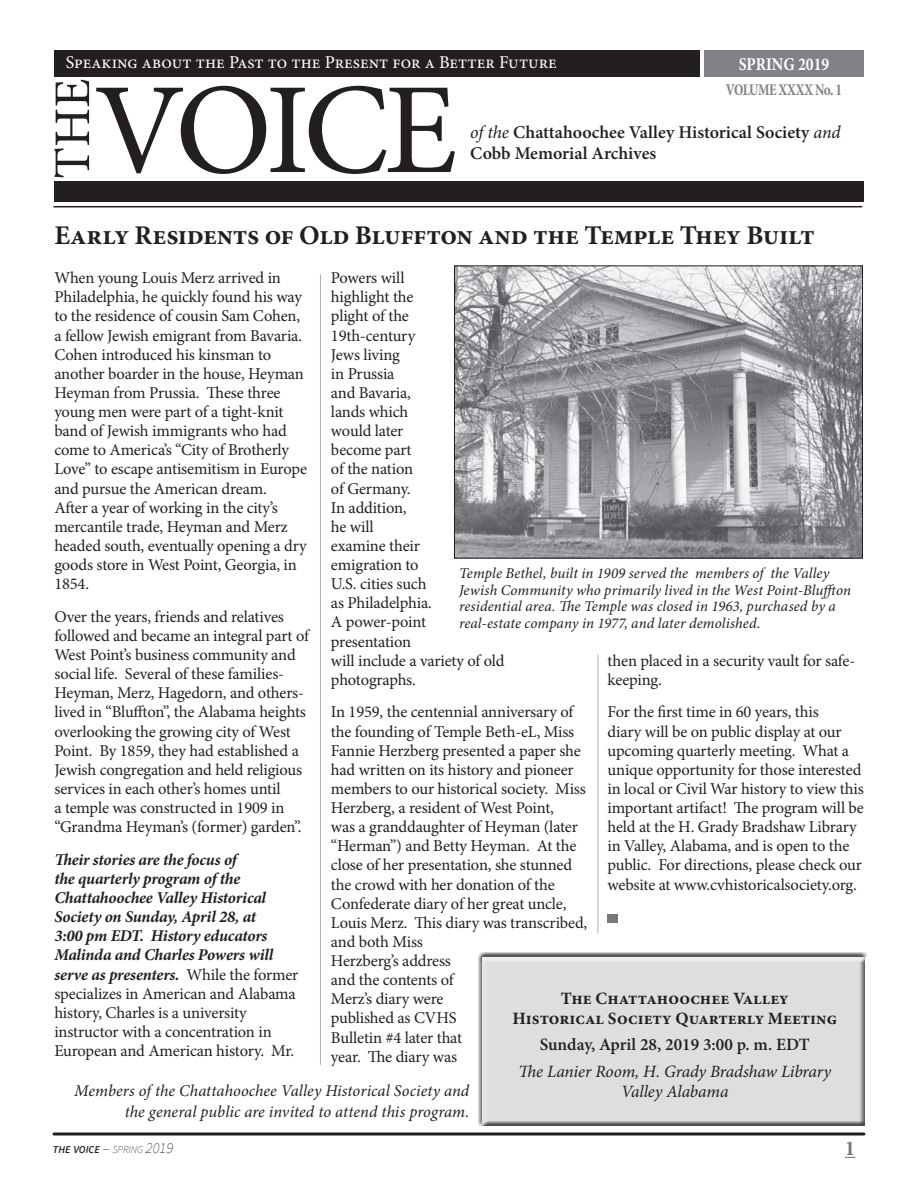
<style>
.page{position:relative;width:918px;height:1188px;background:#fff}
.page>*{position:absolute;margin:0;border:0;box-sizing:border-box;transform-origin:0 0}
.t1{font:700 27px "Minion Pro";letter-spacing:-.01em;color:#231f20}
.t2{font:700 21px "Minion Pro";color:#76787b}
.t3{font:600 18px/21px "Minion Pro";color:#231f20}
.t4{font:18px "Minion Pro";color:#fff}
.t5{font:700 18px "Minion Pro";color:#fff;scale:.87 1}
.t6{font:700 17.25px/20.1px "Minion Pro";color:#231f20;text-align:center}
.t7{font:italic 17.25px/20.1px "Minion Pro";letter-spacing:-.01em;color:#231f20;text-align:center}
.t8{font:600 17.25px "Minion Pro";color:#231f20}
.t9{font:16.5px/19.2px "Minion Pro";letter-spacing:-.01em;color:#231f20}
.t10{font:italic 700 16.5px/19.2px "Minion Pro";letter-spacing:-.015em;color:#231f20}
.t11{font:italic 16.5px/21px "Minion Pro";letter-spacing:.005em;color:#231f20;text-align:right}
.t12{font:700 condensed 16.5px "Minion Pro";letter-spacing:-.04em;color:#808285;scale:.87 1}
.t13{font:italic 15px/16.5px "Minion Pro";letter-spacing:.005em;color:#231f20}
.t14{font:italic 600 10.5px "Source Sans Pro";color:#231f20}
.s1{font-weight:400;font-style:italic}
.s2{font-weight:400;font-style:normal}
.s3{font-weight:200;font-size:15px}
.s4{font-weight:200}
</style>
<div class="page">
<svg style="left:54px;top:1132px;width:810px;height:4px;background:#595657"></svg>
<div style="left:608px;top:914px;width:10px;height:9px;background:#7b7879"></div>
<div style="left:54px;top:50px;width:646px;height:27px;background:#231f20"></div>
<div style="left:704px;top:50px;width:160px;height:27px;background:#808285"></div>
<div style="left:54px;top:181px;width:810px;height:21px;background:#231f20"></div>
<hr style="left:54px;top:206px;width:808px;height:1px;background:#231f20">
<svg style="left:96px;top:86px;width:359px;height:88px"></svg>
<svg style="left:54px;top:80px;width:35px;height:97px"></svg>
<hr style="left:320px;top:275px;width:1px;height:790px;background:#b2b3b7">
<hr style="left:597px;top:655px;width:1px;height:278px;background:#b2b3b7">
<div style="left:478px;top:954px;width:392px;height:177px;background:#231f20;opacity:.75"></div>
<img style="left:456px;top:267px;width:405px;height:289px">
<div style="left:454px;top:265px;width:409px;height:293px;border:1px solid #231f20"></div>
<p class="t4" style="left:66px;top:50px;width:492px">Speaking about the Past to the Present for a Better Future</p>
<p class="t5" style="left:739px;top:51px;width:106px">SPRING 2019</p>
<p class="t12" style="left:726px;top:79px;width:135px">VOLUME XXXX No. 1</p>
<p class="t3" style="left:470px;top:121px;width:372px"><span class="s1">of the</span> Chattahoochee Valley Historical Society <span class="s1">and<br></span>Cobb Memorial Archives</p>
<p class="t1" style="left:54px;top:216px;width:762px">Early Residents of Old Bluffton and the Temple They Built</p>
<p class="t9" style="left:54px;top:268px;width:254px">When young Louis Merz arrived in Philadelphia, he quickly found his way to the residence of cousin Sam Cohen, a fellow Jewish emigrant from Bavaria.<br>Cohen introduced his kinsman to another boarder in the house, Heyman Heyman from Prussia. These three young men were part of a tight-knit band of Jewish immigrants who had come to America’s “City of Brotherly Love” to escape antisemitism in Europe and pursue the American dream.<br>After a year of working in the city’s mercantile trade, Heyman and Merz headed south, eventually opening a dry goods store in West Point, Georgia, in 1854.</p>
<p class="t9" style="left:54px;top:607px;width:258px">Over the years, friends and relatives followed and became an integral part of West Point’s business community and social life. Several of these families-Heyman, Merz, Hagedorn, and others&shy;lived in “Bluffton”, the Alabama heights overlooking the growing city of West Point. By 1859, they had established a Jewish congregation and held religious services in each other’s homes until<br>a temple was constructed in 1909 in “Grandma Heyman’s (former) garden”.</p>
<p class="t10" style="left:54px;top:850px;width:246px">Their stories are the focus of<br>the quarterly program of the Chattahoochee Valley Historical Society on Sunday, April 28, at<br>3:00 pm EDT. History educators Malinda and Charles Powers will serve as presenters. <span class="s2">While the former specializes in American and Alabama history, Charles is a university instructor with a concentration in European and American history. Mr.</span></p>
<p class="t9" style="left:331px;top:268px;width:175px">Powers will<br>highlight the<br>plight of the<br>19th-century<br>Jews living<br>in Prussia<br>and Bavaria,<br>lands which<br>would later<br>become part<br>of the nation<br>of Germany.<br>In addition,<br>he will<br>examine their<br>emigration to<br>U.S. cities such<br>as Philadelphia.<br>A power-point presentation<br>will include a variety of old photographs.</p>
<p class="t9" style="left:331px;top:703px;width:258px">In 1959, the centennial anniversary of the founding of Temple Beth-eL, Miss<br>Fannie Herzberg presented a paper she had written on its history and pioneer members to our historical society. Miss<br>Herzberg, a resident of West Point,<br>was a granddaughter of Heyman (later “Herman”) and Betty Heyman. At the close of her presentation, she stunned the crowd with her donation of the<br>Confederate diary of her great uncle,<br>Louis Merz. This diary was transcribed, and both Miss<br>Herzberg’s address<br>and the contents of<br>Merz’s diary were<br>published as CVHS<br>Bulletin #4 later that<br>year. The diary was</p>
<p class="t13" style="left:459px;top:565px;width:394px">Temple Bethel, built in 1909 served the members of the Valley Jewish Community who primarily lived in the West Point-Bluffton residential area. The Temple was closed in 1963, purchased by a real-estate company in 1977, and later demolished.</p>
<p class="t9" style="left:608px;top:651px;width:249px">then placed in a security vault for safe&shy;keeping.</p>
<p class="t9" style="left:608px;top:703px;width:258px">For the first time in 60 years, this<br>diary will be on public display at our upcoming quarterly meeting. What a unique opportunity for those interested in local or Civil War history to view this important artifact! The program will be held at the H. Grady Bradshaw Library in Valley, Alabama, and is open to the public. For directions, please check our website at www.cvhistoricalsociety.org.</p>
<p class="t6" style="left:513px;top:988px;width:326px">The Chattahoochee Valley<br>Historical Society Quarterly Meeting</p>
<p class="t8" style="left:540px;top:1033px;width:271px">Sunday, April 28, 2019 3:00 p. m. EDT</p>
<p class="t7" style="left:519px;top:1062px;width:314px">The Lanier Room, H. Grady Bradshaw Library<br>Valley Alabama</p>
<p class="t11" style="left:74px;top:1080px;width:397px">Members of the Chattahoochee Valley Historical Society and the general public are invited to attend this program.</p>
<p class="t14" style="left:53px;top:1143px;width:122px">THE VOICE <span class="s3">–</span> <span class="s4">SPRING</span> <span class="s3">2019</span></p>
<p class="t2" style="left:845px;top:1134px;width:12px">1</p>
</div>
